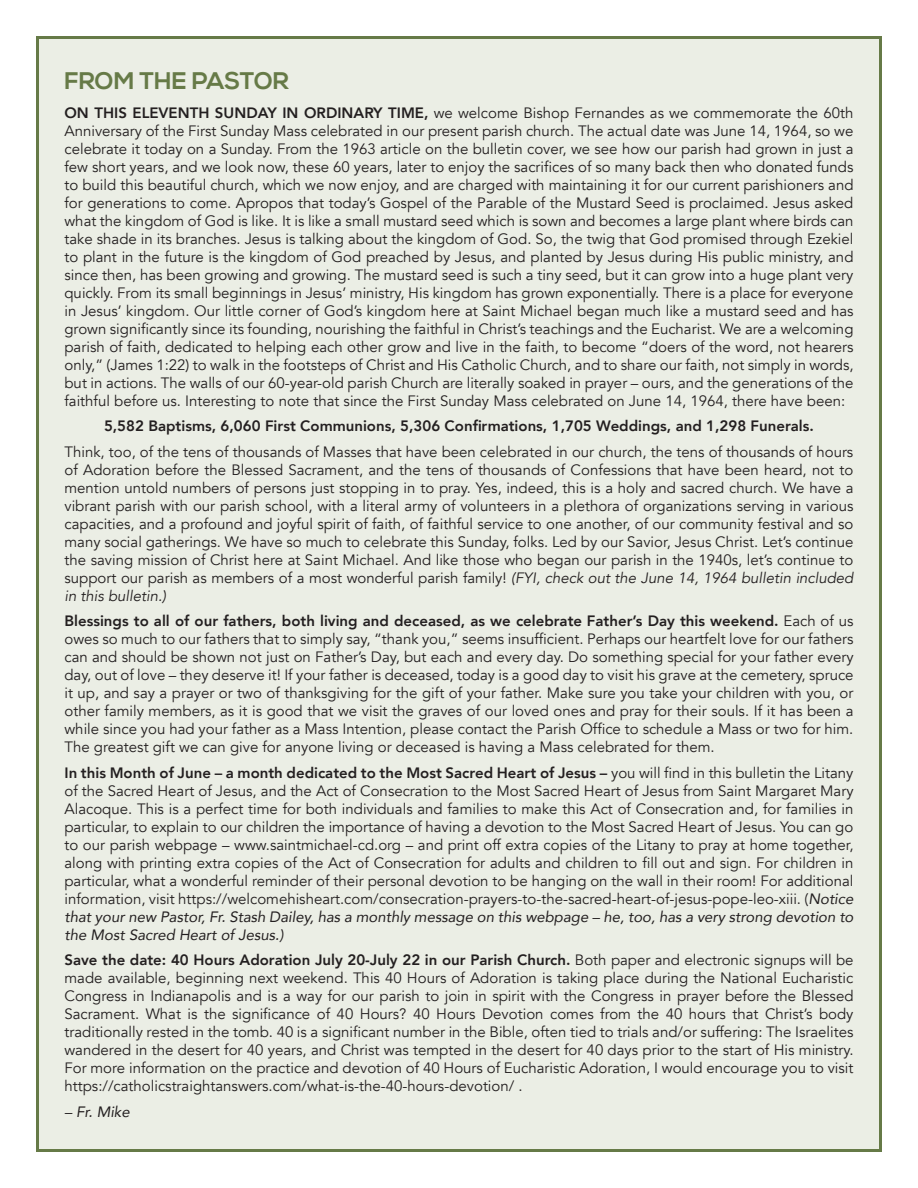
<style>
.page{position:relative;width:918px;height:1188px;background:#fff}
.page>*{position:absolute;margin:0;border:0;box-sizing:border-box;transform-origin:0 0}
.t1{font:700 24px "Nexa";color:#667a47}
.t2{font:15px/18px "Avenir";color:#231f20;text-align:justify}
.t3{font:800 15px "Avenir";color:#231f20}
.t4{font:italic 15px "Avenir";color:#231f20}
.s1{font-weight:800}
.s2{font-style:italic}
</style>
<div class="page">
<div style="left:38px;top:38px;width:842px;height:1112px;background:#ebeee5"></div>
<p class="t1" style="left:64px;top:67px;width:226px">FROM THE PASTOR</p>
<p class="t2" style="left:64px;top:104px;width:791px"><span class="s1">ON THIS ELEVENTH SUNDAY IN ORDINARY TIME,</span> we welcome Bishop Fernandes as we commemorate the 60th Anniversary of the First Sunday Mass celebrated in our present parish church. The actual date was June 14, 1964, so we celebrate it today on a Sunday. From the 1963 article on the bulletin cover, we see how our parish had grown in just a few short years, and we look now, these 60 years, later to enjoy the sacrifices of so many back then who donated funds to build this beautiful church, which we now enjoy, and are charged with maintaining it for our current parishioners and for generations to come. Apropos that today’s Gospel of the Parable of the Mustard Seed is proclaimed. Jesus asked what the kingdom of God is like. It is like a small mustard seed which is sown and becomes a large plant where birds can take shade in its branches. Jesus is talking about the kingdom of God. So, the twig that God promised through Ezekiel to plant in the future is the kingdom of God preached by Jesus, and planted by Jesus during His public ministry, and since then, has been growing and growing. The mustard seed is such a tiny seed, but it can grow into a huge plant very quickly. From its small beginnings in Jesus’ ministry, His kingdom has grown exponentially. There is a place for everyone in Jesus’ kingdom. Our little corner of God’s kingdom here at Saint Michael began much like a mustard seed and has grown significantly since its founding, nourishing the faithful in Christ’s teachings and the Eucharist. We are a welcoming parish of faith, dedicated to helping each other grow and live in the faith, to become “doers of the word, not hearers only,” (James 1:22) to walk in the footsteps of Christ and His Catholic Church, and to share our faith, not simply in words, but in actions. The walls of our 60-year-old parish Church are literally soaked in prayer – ours, and the generations of the faithful before us. Interesting to note that since the First Sunday Mass celebrated on June 14, 1964, there have been:</p>
<p class="t3" style="left:104px;top:414px;width:711px">5,582 Baptisms, 6,060 First Communions, 5,306 Confirmations, 1,705 Weddings, and 1,298 Funerals.</p>
<p class="t2" style="left:64px;top:443px;width:791px">Think, too, of the tens of thousands of Masses that have been celebrated in our church, the tens of thousands of hours of Adoration before the Blessed Sacrament, and the tens of thousands of Confessions that have been heard, not to mention untold numbers of persons just stopping in to pray. Yes, indeed, this is a holy and sacred church. We have a vibrant parish with our parish school, with a literal army of volunteers in a plethora of organizations serving in various capacities, and a profound and joyful spirit of faith, of faithful service to one another, of our community festival and so many social gatherings. We have so much to celebrate this Sunday, folks. Led by our Savior, Jesus Christ. Let’s continue the saving mission of Christ here at Saint Michael. And like those who began our parish in the 1940s, let’s continue to support our parish as members of a most wonderful parish family! <span class="s2">(FYI, check out the June 14, 1964 bulletin included in this bulletin.)</span></p>
<p class="t2" style="left:64px;top:612px;width:791px"><span class="s1">Blessings to all of our fathers, both living and deceased, as we celebrate Father’s Day this weekend.</span> Each of us owes so much to our fathers that to simply say, “thank you,” seems insufficient. Perhaps our heartfelt love for our fathers can and should be shown not just on Father’s Day, but each and every day. Do something special for your father every day, out of love – they deserve it! If your father is deceased, today is a good day to visit his grave at the cemetery, spruce it up, and say a prayer or two of thanksgiving for the gift of your father. Make sure you take your children with you, or other family members, as it is good that we visit the graves of our loved ones and pray for their souls. If it has been a while since you had your father as a Mass Intention, please contact the Parish Office to schedule a Mass or two for him.<br>The greatest gift we can give for anyone living or deceased is having a Mass celebrated for them.</p>
<p class="t2" style="left:64px;top:764px;width:791px"><span class="s1">In this Month of June – a month dedicated to the Most Sacred Heart of Jesus –</span> you will find in this bulletin the Litany of the Sacred Heart of Jesus, and the Act of Consecration to the Most Sacred Heart of Jesus from Saint Margaret Mary Alacoque. This is a perfect time for both individuals and families to make this Act of Consecration and, for families in particular, to explain to our children the importance of having a devotion to the Most Sacred Heart of Jesus. You can go to our parish webpage – www.saintmichael-cd.org – and print off extra copies of the Litany to pray at home together, along with printing extra copies of the Act of Consecration for adults and children to fill out and sign. For children in particular, what a wonderful reminder of their personal devotion to be hanging on the wall in their room! For additional information, visit https://welcomehisheart.com/consecration-prayers-to-the-sacred-heart-of-jesus-pope-leo-xiii. (<span class="s2">Notice that your new Pastor, Fr. Stash Dailey, has a monthly message on this webpage – he, too, has a very strong devotion to the Most Sacred Heart of Jesus.)</span></p>
<p class="t2" style="left:64px;top:951px;width:791px"><span class="s1">Save the date: 40 Hours Adoration July 20-July 22 in our Parish Church.</span> Both paper and electronic signups will be made available, beginning next weekend. This 40 Hours of Adoration is taking place during the National Eucharistic Congress in Indianapolis and is a way for our parish to join in spirit with the Congress in prayer before the Blessed Sacrament. What is the significance of 40 Hours? 40 Hours Devotion comes from the 40 hours that Christ’s body traditionally rested in the tomb. 40 is a significant number in the Bible, often tied to trials and/or suffering: The Israelites wandered in the desert for 40 years, and Christ was tempted in the desert for 40 days prior to the start of His ministry.<br>For more information on the practice and devotion of 40 Hours of Eucharistic Adoration, I would encourage you to visit https://catholicstraightanswers.com/what-is-the-40-hours-devotion/ .</p>
<p class="t4" style="left:64px;top:1102px;width:67px">– Fr. Mike</p>
</div>
